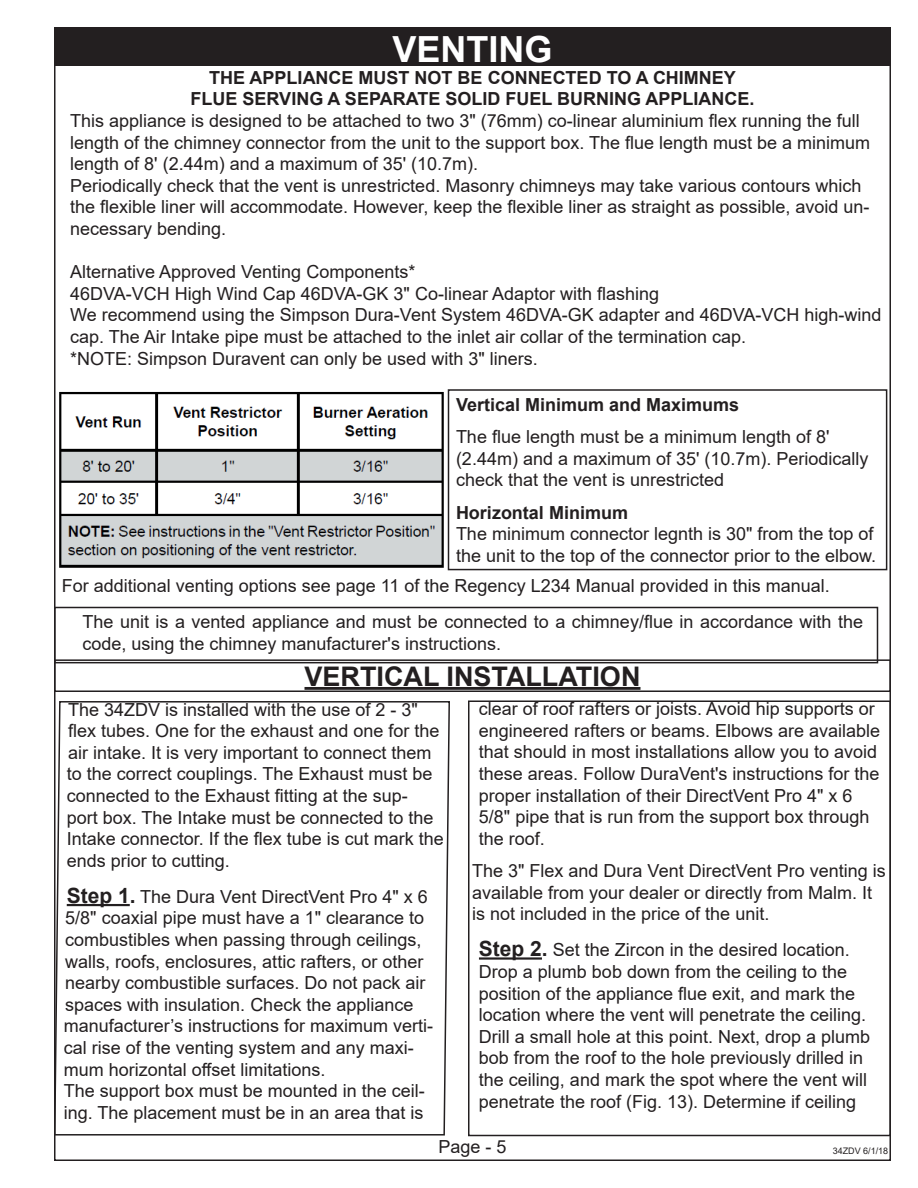
<style>
.page{position:relative;width:918px;height:1188px;background:#fff}
.page>*{position:absolute;margin:0;border:0;box-sizing:border-box;transform-origin:0 0}
.t1{font:700 36px "Arial";color:#fff}
.t2{font:700 27px "Arial";color:#231f20}
.t3{font:18px/21.6px "Arial";color:#231f20}
.t4{font:700 18px/21.6px "Arial";color:#231f20;text-align:center}
.t5{font:9px "Arial";color:#231f20}
.s1{font-weight:700;font-size:21px}
</style>
<div class="page">
<div style="left:54px;top:27px;width:837px;height:38px;background:#231f20"></div>
<img style="left:59px;top:391px;width:385px;height:177px">
<div style="left:54px;top:607px;width:824px;height:56px;border:2px solid #231f20"></div>
<svg style="left:57px;top:701px;width:393px;height:435px"></svg>
<hr style="left:479px;top:957px;width:63px;height:3px;background:#231f20">
<div style="left:468px;top:700px;width:423px;height:436px;border:2px solid #231f20"></div>
<div style="left:448px;top:389px;width:439px;height:181px;border:2px solid #231f20"></div>
<hr style="left:305px;top:687px;width:335px;height:3px;background:#231f20">
<div style="left:54px;top:659px;width:837px;height:33px;border:2px solid #231f20"></div>
<h1 class="t1" style="left:392px;top:24px;width:162px">VENTING</h1>
<p class="t4" style="left:191px;top:67px;width:565px">THE APPLIANCE MUST NOT BE CONNECTED TO A CHIMNEY<br>FLUE SERVING A SEPARATE SOLID FUEL BURNING APPLIANCE.</p>
<p class="t3" style="left:70px;top:110px;width:802px">This appliance is designed to be attached to two 3" (76mm) co-linear aluminium flex running the full length of the chimney connector from the unit to the support box. The flue length must be a minimum length of 8' (2.44m) and a maximum of 35' (10.7m).<br>Periodically check that the vent is unrestricted. Masonry chimneys may take various contours which the flexible liner will accommodate. However, keep the flexible liner as straight as possible, avoid un&shy;necessary bending.</p>
<p class="t3" style="left:70px;top:261px;width:813px">Alternative Approved Venting Components*<br>46DVA-VCH High Wind Cap 46DVA-GK 3" Co-linear Adaptor with flashing<br>We recommend using the Simpson Dura-Vent System 46DVA-GK adapter and 46DVA-VCH high-wind cap. The Air Intake pipe must be attached to the inlet air collar of the termination cap.<br>*NOTE: Simpson Duravent can only be used with 3" liners.</p>
<p class="t4" style="left:456px;top:394px;width:285px">Vertical Minimum and Maximums</p>
<p class="t3" style="left:456px;top:426px;width:414px">The flue length must be a minimum length of 8' (2.44m) and a maximum of 35' (10.7m). Periodically check that the vent is unrestricted</p>
<p class="t4" style="left:456px;top:502px;width:174px">Horizontal Minimum</p>
<p class="t3" style="left:456px;top:523px;width:422px">The minimum connector legnth is 30" from the top of the unit to the top of the connector prior to the elbow.</p>
<p class="t3" style="left:82px;top:568px;width:782px;line-height:35.8px;text-indent:-21px">For additional venting options see page 11 of the Regency L234 Manual provided in this manual.<br>The unit is a vented appliance and must be connected to a chimney/flue in accordance with the</p>
<p class="t3" style="left:82px;top:632px;width:420px">code, using the chimney manufacturer's instructions.</p>
<h2 class="t2" style="left:305px;top:657px;width:337px">VERTICAL INSTALLATION</h2>
<p class="t3" style="left:479px;top:698px;width:403px">clear of roof rafters or joists. Avoid hip supports or engineered rafters or beams. Elbows are available that should in most installations allow you to avoid these areas. Follow DuraVent's instructions for the proper installation of their DirectVent Pro 4" x 6<br>5/8" pipe that is run from the support box through the roof.</p>
<p class="t3" style="left:472px;top:860px;width:415px">The 3" Flex and Dura Vent DirectVent Pro venting is available from your dealer or directly from Malm. It is not included in the price of the unit.</p>
<p class="t3" style="left:479px;top:939px;width:393px"><span class="s1">Step 2.</span> Set the Zircon in the desired location.<br>Drop a plumb bob down from the ceiling to the position of the appliance flue exit, and mark the location where the vent will penetrate the ceiling.<br>Drill a small hole at this point. Next, drop a plumb bob from the roof to the hole previously drilled in the ceiling, and mark the spot where the vent will penetrate the roof (Fig. 13). Determine if ceiling</p>
<p class="t3" style="left:438px;top:1135px;width:70px">Page - 5</p>
<p class="t3" style="left:67px;top:698px;width:379px">The 34ZDV is installed with the use of 2 - 3" flex tubes. One for the exhaust and one for the air intake. It is very important to connect them to the correct couplings. The Exhaust must be connected to the Exhaust fitting at the sup-<br>port box. The Intake must be connected to the Intake connector. If the flex tube is cut mark the ends prior to cutting.</p>
<p class="t3" style="left:64px;top:886px;width:371px"><span class="s1">Step 1.</span> The Dura Vent DirectVent Pro 4" x 6<br>5/8" coaxial pipe must have a 1" clearance to combustibles when passing through ceilings, walls, roofs, enclosures, attic rafters, or other nearby combustible surfaces. Do not pack air spaces with insulation. Check the appliance manufacturer’s instructions for maximum verti&shy;cal rise of the venting system and any maxi&shy;mum horizontal offset limitations.<br>The support box must be mounted in the ceil&shy;ing. The placement must be in an area that is</p>
<p class="t5" style="left:833px;top:1144px;width:57px">34ZDV 6/1/18</p>
</div>
